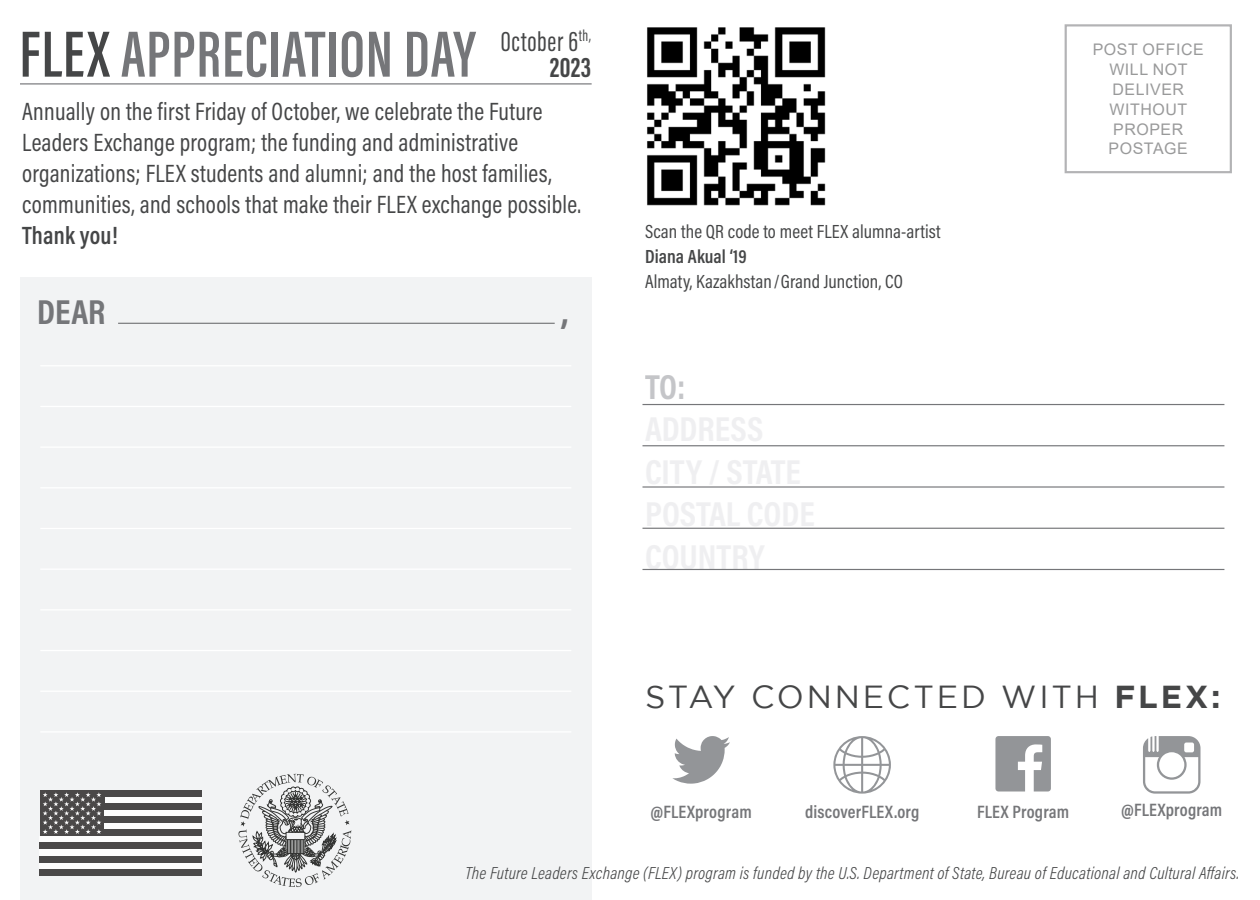
<style>
.page{position:relative;width:1260px;height:900px;background:#fff}
.page>*{position:absolute;margin:0;border:0;box-sizing:border-box;transform-origin:0 0}
.t1{font:600 67.25px "Acumin Pro Extra Cond";letter-spacing:.015em;color:#757679}
.t2{font:700 37.5px "Acumin Pro Cond";color:#757679}
.t3{font:700 35px "Acumin Pro Cond";color:#757679}
.t4{font:700 35px "Acumin Pro Cond";color:#b6b7bb}
.t5{font:31.75px "Gotham";letter-spacing:.09em;color:#454647}
.t6{font:28.25px/26px "Acumin Pro Extra Cond";letter-spacing:.025em;color:#454647;text-align:right}
.t7{font:25.25px/31px "Acumin Pro Cond";letter-spacing:.01em;color:#454647;scale:.95 1}
.t8{font:19.25px/25px "Acumin Pro Cond";letter-spacing:.005em;color:#454647}
.t9{font:600 18px "Acumin Pro Cond";letter-spacing:.01em;color:#757679}
.t10{font:italic 300 17.5px "Acumin Pro Cond";letter-spacing:.015em;color:#454647}
.t11{font:16px/20px "Arial";letter-spacing:.035em;color:#454647;text-align:center}
.s1{color:#454647}
.s2{font-weight:700}
.s3{font-weight:600}
</style>
<div class="page">
<div style="left:20px;top:278px;width:572px;height:622px;background:#f2f3f4"></div>
<hr style="left:20px;top:83px;width:572px;height:1px;background:#757679">
<hr style="left:642px;top:404px;width:582px;height:1px;background:#757679">
<hr style="left:118px;top:323px;width:437px;height:1px;background:#757679">
<hr style="left:642px;top:445px;width:582px;height:1px;background:#757679">
<hr style="left:642px;top:486px;width:582px;height:2px;background:#757679">
<hr style="left:642px;top:528px;width:582px;height:1px;background:#757679">
<hr style="left:642px;top:569px;width:582px;height:1px;background:#757679">
<svg style="left:672px;top:736px;width:58px;height:48px"></svg>
<svg style="left:1143px;top:736px;width:58px;height:58px"></svg>
<svg style="left:833px;top:736px;width:58px;height:58px"></svg>
<svg style="left:995px;top:736px;width:56px;height:56px"></svg>
<hr style="left:40px;top:406px;width:531px;height:1px;background:#fff">
<hr style="left:40px;top:365px;width:531px;height:1px;background:#fff">
<hr style="left:40px;top:446px;width:531px;height:2px;background:#fff">
<hr style="left:40px;top:487px;width:531px;height:1px;background:#fff">
<hr style="left:40px;top:528px;width:531px;height:1px;background:#fff">
<hr style="left:40px;top:569px;width:531px;height:1px;background:#fff">
<hr style="left:40px;top:609px;width:531px;height:2px;background:#fff">
<hr style="left:40px;top:650px;width:531px;height:1px;background:#fff">
<hr style="left:40px;top:691px;width:531px;height:1px;background:#fff">
<hr style="left:40px;top:731px;width:531px;height:2px;background:#fff">
<div style="left:104px;top:797px;width:98px;height:6px;background:#fff"></div>
<div style="left:104px;top:790px;width:98px;height:7px;background:#4a4848"></div>
<div style="left:40px;top:790px;width:64px;height:46px;background:#4a4848"></div>
<div style="left:104px;top:810px;width:98px;height:6px;background:#fff"></div>
<div style="left:104px;top:803px;width:98px;height:7px;background:#4a4848"></div>
<div style="left:104px;top:823px;width:98px;height:7px;background:#fff"></div>
<div style="left:104px;top:816px;width:98px;height:7px;background:#4a4848"></div>
<div style="left:40px;top:836px;width:162px;height:7px;background:#fff"></div>
<div style="left:104px;top:830px;width:98px;height:6px;background:#4a4848"></div>
<div style="left:40px;top:849px;width:162px;height:7px;background:#fff"></div>
<div style="left:40px;top:843px;width:162px;height:6px;background:#4a4848"></div>
<div style="left:40px;top:862px;width:162px;height:7px;background:#fff"></div>
<div style="left:40px;top:856px;width:162px;height:6px;background:#4a4848"></div>
<div style="left:40px;top:869px;width:162px;height:6px;background:#4a4848"></div>
<svg style="left:43px;top:792px;width:58px;height:42px"></svg>
<svg style="left:238px;top:774px;width:113px;height:113px"></svg>
<img style="left:647px;top:27px;width:179px;height:179px">
<p class="t1" style="left:20px;top:13px;width:458px"><span class="s1">FLEX</span> APPRECIATION DAY</p>
<p class="t6" style="left:501px;top:28px;width:92px">October 6<sup>th,<br></sup><span class="s2">2023</span></p>
<p class="t7" style="left:22px;top:95px;width:590px">Annually on the first Friday of October, we celebrate the Future Leaders Exchange program; the funding and administrative organizations; FLEX students and alumni; and the host families, communities, and schools that make their FLEX exchange possible.<br><span class="s3">Thank you!</span></p>
<p class="t3" style="left:37px;top:288px;width:70px">DEAR</p>
<p class="t2" style="left:561px;top:288px;width:9px">,</p>
<p class="t8" style="left:645px;top:218px;width:297px">Scan the QR code to meet FLEX alumna-artist<br><span class="s3">Diana Akual ‘19<br></span>Almaty, Kazakhstan / Grand Junction, CO</p>
<h3 class="t4" style="left:645px;top:363px;width:42px">TO:</h3>
<p class="t11" style="left:1093px;top:39px;width:113px">POST OFFICE<br>WILL NOT<br>DELIVER<br>WITHOUT<br>PROPER<br>POSTAGE</p>
<p class="t5" style="left:645px;top:679px;width:577px">STAY CONNECTED WITH <span class="s2">FLEX:</span></p>
<p class="t9" style="left:650px;top:800px;width:103px">@FLEXprogram</p>
<p class="t9" style="left:805px;top:800px;width:116px">discoverFLEX.org</p>
<p class="t9" style="left:977px;top:800px;width:94px">FLEX Program</p>
<p class="t9" style="left:1121px;top:798px;width:103px">@FLEXprogram</p>
<p class="t10" style="left:465px;top:861px;width:775px">The Future Leaders Exchange (FLEX) program is funded by the U.S. Department of State, Bureau of Educational and Cultural Affairs.</p>
</div>
